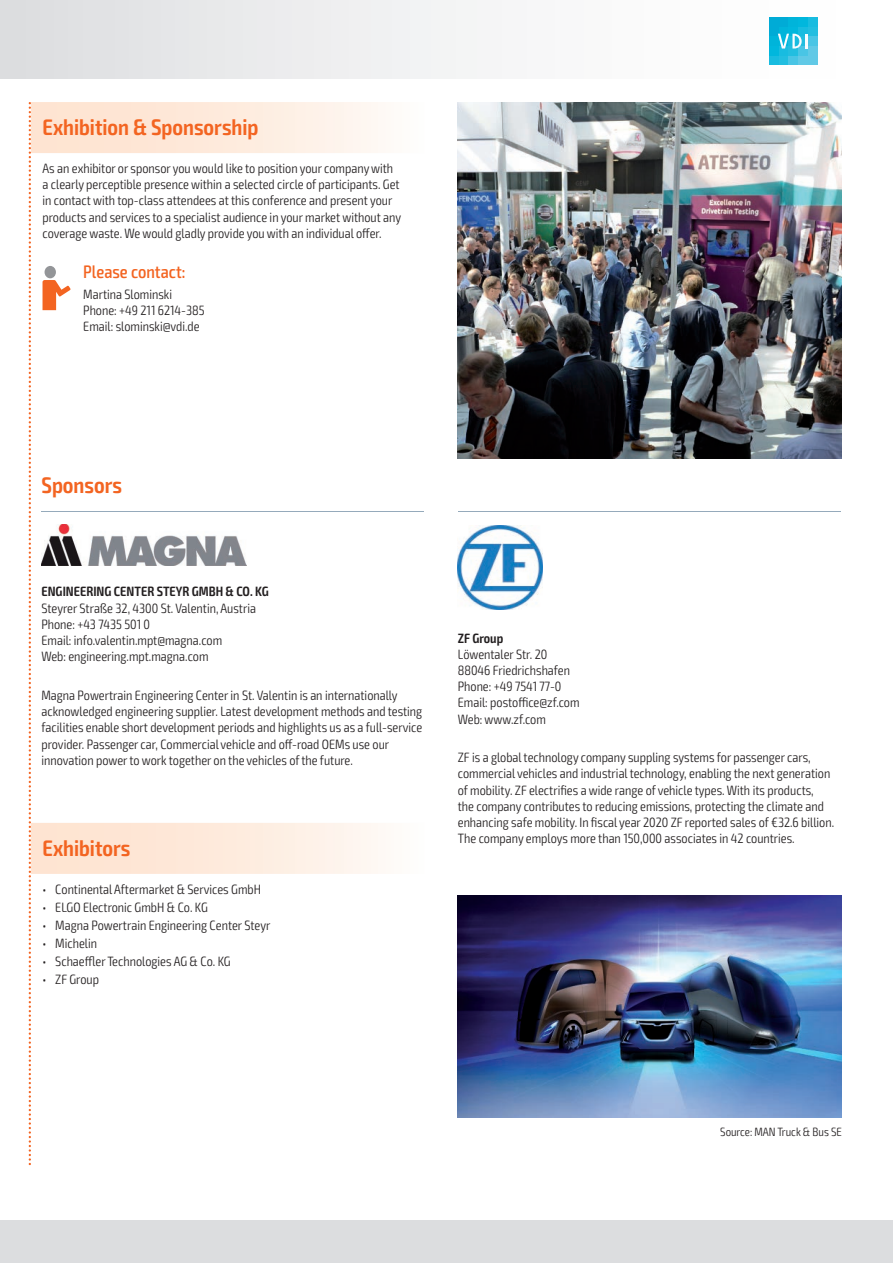
<style>
.page{position:relative;width:893px;height:1263px;background:#fff}
.page>*{position:absolute;margin:0;border:0;box-sizing:border-box;transform-origin:0 0}
.t1{font:600 condensed 22.5px "Exo 2";color:#f36421}
.t2{font:500 condensed 18px "Exo 2";color:#f36421}
.t3{font:300 condensed 13.5px/16.2px "Exo 2";color:#231f20}
.t4{font:600 condensed 13.5px "Exo 2";color:#231f20}
.t5{font:300 condensed 12px "Exo 2";color:#231f20}
</style>
<div class="page">
<div style="left:0;top:0;width:34px;height:79px;background:#dcdddf"></div>
<div style="left:0;top:1220px;width:893px;height:43px;background:#dcdddf"></div>
<div style="left:1px;top:0;width:892px;height:79px;background:linear-gradient(to right,#dfe0e2,#fff)"></div>
<div style="left:769px;top:56px;width:10px;height:9px;background:#18bce0"></div>
<div style="left:779px;top:56px;width:9px;height:9px;background:#22bee0"></div>
<div style="left:788px;top:56px;width:10px;height:9px;background:#49c5e5"></div>
<div style="left:798px;top:56px;width:10px;height:9px;background:#61c9e6"></div>
<div style="left:808px;top:56px;width:9px;height:9px;background:#61c9e6"></div>
<div style="left:769px;top:46px;width:10px;height:10px;background:#00b7dd"></div>
<div style="left:779px;top:46px;width:9px;height:10px;background:#18bce0"></div>
<div style="left:788px;top:46px;width:10px;height:10px;background:#22bee0"></div>
<div style="left:798px;top:46px;width:10px;height:10px;background:#49c5e5"></div>
<div style="left:808px;top:46px;width:9px;height:10px;background:#61c9e6"></div>
<div style="left:769px;top:36px;width:10px;height:10px;background:#00b4da"></div>
<div style="left:798px;top:36px;width:10px;height:10px;background:#22bee0"></div>
<div style="left:808px;top:36px;width:9px;height:10px;background:#49c5e5"></div>
<div style="left:769px;top:27px;width:10px;height:9px;background:#00abd6"></div>
<div style="left:779px;top:27px;width:9px;height:9px;background:#00b4da"></div>
<div style="left:788px;top:27px;width:10px;height:9px;background:#00b7dd"></div>
<div style="left:798px;top:27px;width:10px;height:9px;background:#18bce0"></div>
<div style="left:808px;top:27px;width:9px;height:9px;background:#22bee0"></div>
<div style="left:769px;top:17px;width:10px;height:10px;background:#00abd6"></div>
<div style="left:779px;top:17px;width:9px;height:10px;background:#00abd6"></div>
<div style="left:788px;top:17px;width:10px;height:10px;background:#00b4da"></div>
<div style="left:798px;top:17px;width:10px;height:10px;background:#00b7dd"></div>
<div style="left:808px;top:17px;width:9px;height:10px;background:#18bce0"></div>
<svg style="left:778px;top:34px;width:24px;height:15px"></svg>
<hr style="left:805px;top:34px;width:3px;height:15px;background:#f9fcfe">
<hr style="left:458px;top:511px;width:382px;height:1px;background:#95aabb">
<img style="left:458px;top:525px;width:84px;height:84px">
<img style="left:458px;top:102px;width:384px;height:357px">
<svg style="left:29px;top:102px;width:395px;height:1063px"></svg>
<img style="left:458px;top:895px;width:384px;height:222px">
<h1 class="t1" style="left:43px;top:114px;width:217px">Exhibition &amp; Sponsorship</h1>
<p class="t3" style="left:43px;top:160px;width:360px">As an exhibitor or sponsor you would like to position your company with a clearly perceptible presence within a selected circle of participants. Get in contact with top-class attendees at this conference and present your products and services to a specialist audience in your market without any coverage waste. We would gladly provide you with an individual offer.</p>
<h2 class="t2" style="left:83px;top:261px;width:104px">Please contact:</h2>
<p class="t3" style="left:83px;top:286px;width:123px">Martina Slominski<br>Phone: +49 211 6214-385<br>Email: slominski@vdi.de</p>
<h1 class="t1" style="left:41px;top:472px;width:82px">Sponsors</h1>
<p class="t4" style="left:41px;top:584px;width:229px">ENGINEERING CENTER STEYR GMBH &amp; CO. KG</p>
<p class="t3" style="left:41px;top:600px;width:216px">Steyrer Straße 32, 4300 St. Valentin, Austria Phone: +43 7435 501 0<br>Email: info.valentin.mpt@magna.com<br>Web: engineering.mpt.magna.com</p>
<p class="t3" style="left:41px;top:687px;width:382px">Magna Powertrain Engineering Center in St. Valentin is an internationally acknowledged engineering supplier. Latest development methods and testing facilities enable short development periods and highlights us as a full-service provider. Passenger car, Commercial vehicle and off-road OEMs use our innovation power to work together on the vehicles of the future.</p>
<h1 class="t1" style="left:43px;top:835px;width:89px">Exhibitors</h1>
<p class="t3" style="left:43px;top:881px;width:220px">• Continental Aftermarket &amp; Services GmbH</p>
<p class="t3" style="left:43px;top:899px;width:167px">• ELGO Electronic GmbH &amp; Co. KG</p>
<p class="t3" style="left:43px;top:917px;width:229px">• Magna Powertrain Engineering Center Steyr</p>
<p class="t3" style="left:43px;top:935px;width:56px">• Michelin</p>
<p class="t3" style="left:43px;top:953px;width:190px">• Schaeffler Technologies AG &amp; Co. KG</p>
<p class="t3" style="left:43px;top:971px;width:58px">• ZF Group</p>
<p class="t4" style="left:458px;top:630px;width:47px">ZF Group</p>
<p class="t3" style="left:458px;top:646px;width:123px">Löwentaler Str. 20<br>88046 Friedrichshafen<br>Phone: +49 7541 77-0<br>Email: postoffice@zf.com<br>Web: www.zf.com</p>
<p class="t3" style="left:458px;top:750px;width:378px">ZF is a global technology company suppling systems for passenger cars, commercial vehicles and industrial technology, enabling the next generation of mobility. ZF electrifies a wide range of vehicle types. With its products,<br>the company contributes to reducing emissions, protecting the climate and enhancing safe mobility. In fiscal year 2020 ZF reported sales of €32.6 billion.<br>The company employs more than 150,000 associates in 42 countries.</p>
<p class="t5" style="left:720px;top:1125px;width:123px">Source: MAN Truck &amp; Bus SE</p>
</div>
